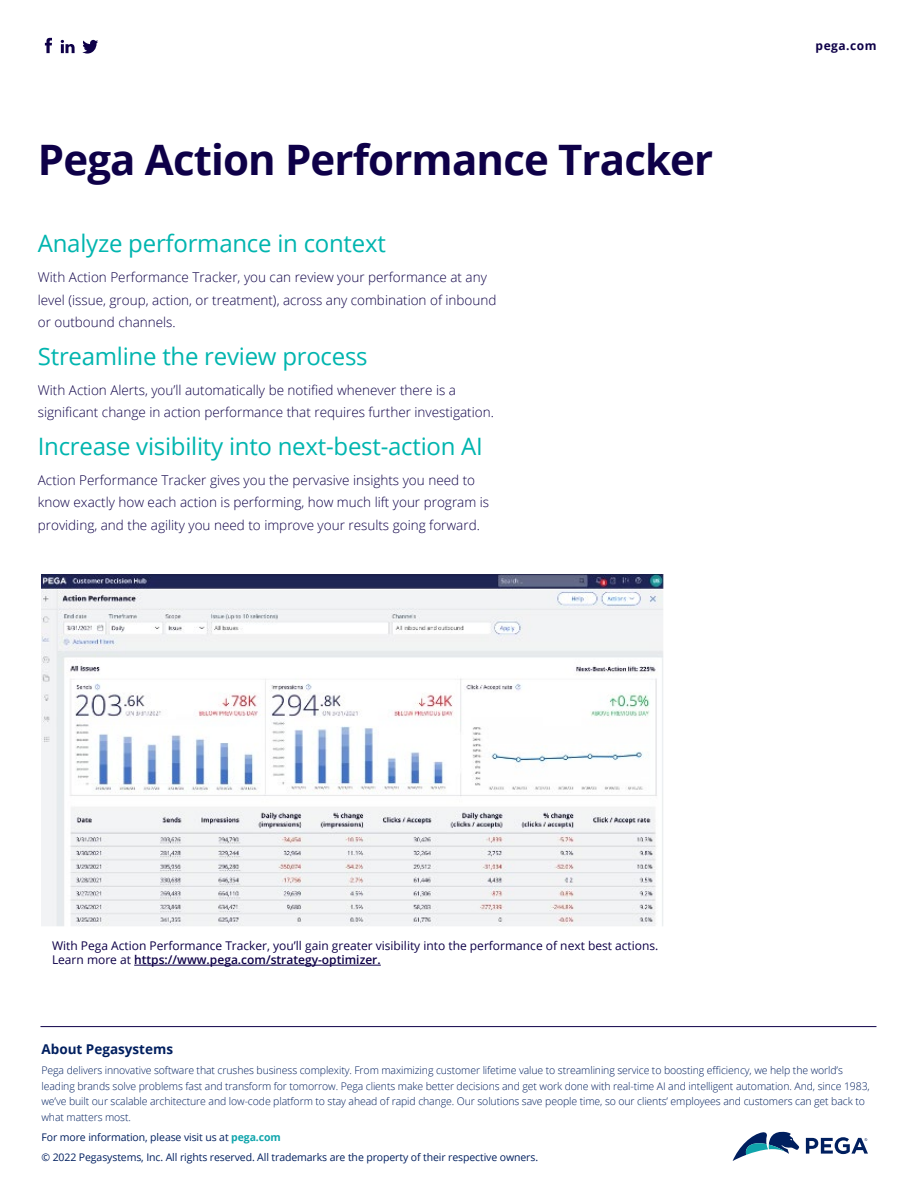
<style>
.page{position:relative;width:918px;height:1188px;background:#fff}
.page>*{position:absolute;margin:0;border:0;box-sizing:border-box;transform-origin:0 0}
.t1{font:700 42px "Open Sans";letter-spacing:-.02em;color:#0e0048}
.t2{font:24px "Open Sans";letter-spacing:-.01em;color:#00b5af}
.t3{font:300 13.5px/22.5px "Open Sans";color:#0e0048}
.t4{font:700 13.5px "Open Sans";color:#001f5f}
.t5{font:12px/14.4px "Open Sans";color:#0e0048}
.t6{font:700 12px "Open Sans";letter-spacing:.04em;color:#0e0048}
.t7{font:300 10.5px/15.5px "Open Sans";letter-spacing:-.01em;color:#001f5f}
.t8{font:10.5px/20px "Open Sans";letter-spacing:-.01em;color:#001f5f}
.s1{font-weight:600}
.s2{font-weight:700;color:#10a5ac}
</style>
<div class="page">
<svg style="left:82px;top:40px;width:16px;height:14px"></svg>
<svg style="left:61px;top:40px;width:14px;height:13px"></svg>
<svg style="left:45px;top:38px;width:7px;height:15px"></svg>
<hr style="left:40px;top:1026px;width:836px;height:1px;background:#0e0048">
<svg style="left:806px;top:1137px;width:62px;height:17px"></svg>
<svg style="left:733px;top:1131px;width:66px;height:30px"></svg>
<img style="left:42px;top:574px;width:622px;height:352px">
<hr style="left:134px;top:965px;width:247px;height:1px;background:#0e0048">
<h1 class="t1" style="left:38px;top:130px;width:677px">Pega Action Performance Tracker</h1>
<h2 class="t2" style="left:38px;top:227px;width:350px">Analyze performance in context</h2>
<p class="t3" style="left:38px;top:266px;width:460px">With Action Performance Tracker, you can review your performance at any level (issue, group, action, or treatment), across any combination of inbound or outbound channels.</p>
<h2 class="t2" style="left:38px;top:340px;width:331px">Streamline the review process</h2>
<p class="t3" style="left:38px;top:378px;width:458px">With Action Alerts, you’ll automatically be notified whenever there is a significant change in action performance that requires further investigation.</p>
<h2 class="t2" style="left:38px;top:430px;width:447px">Increase visibility into next-best-action AI</h2>
<p class="t3" style="left:38px;top:468px;width:453px">Action Performance Tracker gives you the pervasive insights you need to know exactly how each action is performing, how much lift your program is providing, and the agility you need to improve your results going forward.</p>
<p class="t6" style="left:816px;top:37px;width:62px">pega.com</p>
<p class="t5" style="left:52px;top:938px;width:608px">With Pega Action Performance Tracker, you’ll gain greater visibility into the performance of next best actions.<br>Learn more at <span class="s1">https://www.pega.com/strategy-optimizer.</span></p>
<p class="t4" style="left:42px;top:1040px;width:133px">About Pegasystems</p>
<p class="t7" style="left:42px;top:1063px;width:830px">Pega delivers innovative software that crushes business complexity. From maximizing customer lifetime value to streamlining service to boosting efficiency, we help the world’s leading brands solve problems fast and transform for tomorrow. Pega clients make better decisions and get work done with real-time AI and intelligent automation. And, since 1983, we’ve built our scalable architecture and low-code platform to stay ahead of rapid change. Our solutions save people time, so our clients’ employees and customers can get back to what matters most.</p>
<p class="t8" style="left:42px;top:1127px;width:498px">For more information, please visit us at <span class="s2">pega.com<br></span>© 2022 Pegasystems, Inc. All rights reserved. All trademarks are the property of their respective owners.</p>
</div>
